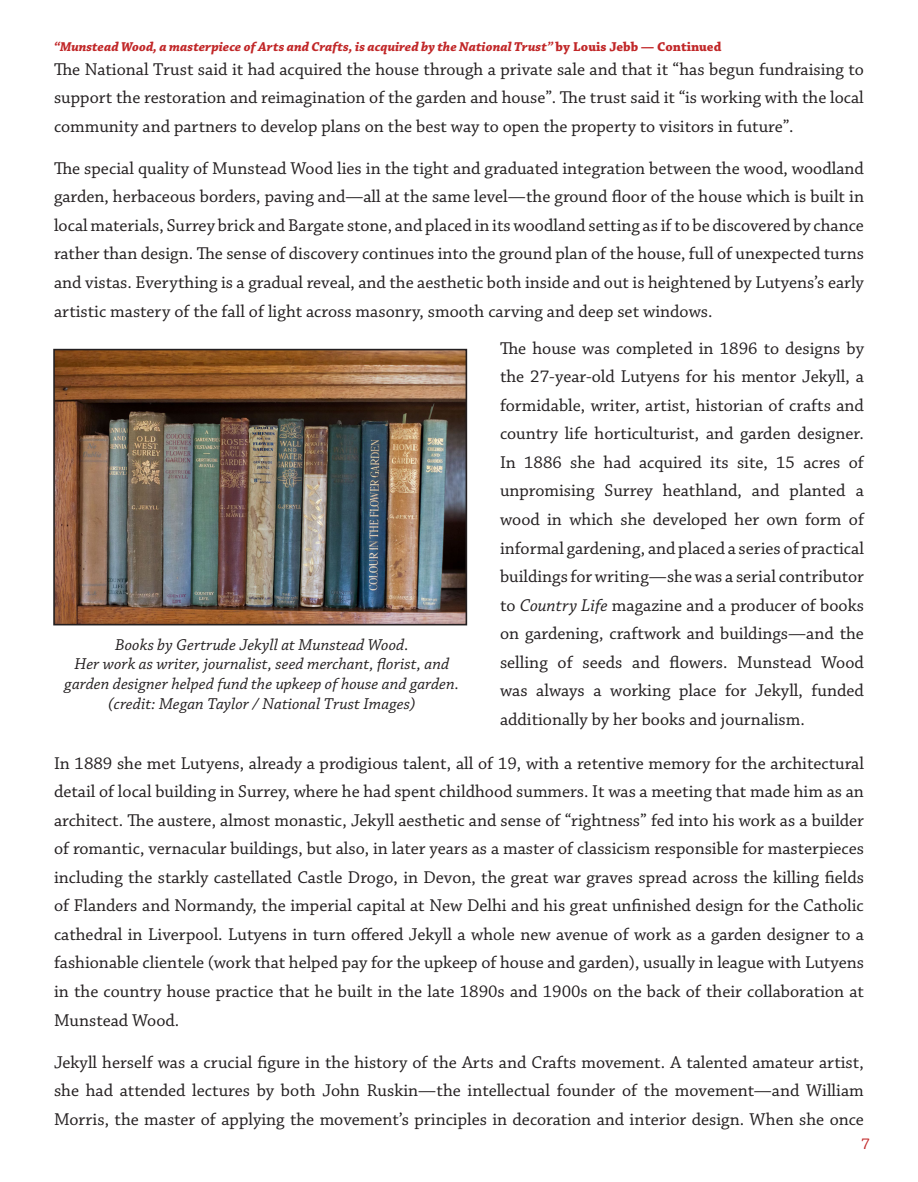
<style>
.page{position:relative;width:918px;height:1182px;background:#fff}
.page>*{position:absolute;margin:0;border:0;box-sizing:border-box;transform-origin:0 0}
.t1{font:18px/28.5px "Chaparral Pro";color:#231f20;text-align:justify}
.t2{font:16.5px/19.8px "Chaparral Pro It Capt";color:#231f20;text-align:center}
.t3{font:16.5px "Chaparral Pro";color:#c12728}
.t4{font:italic 700 13.5px "Chaparral Pro";color:#c12728}
.s1{font-style:normal}
.s2{font-style:italic}
</style>
<div class="page">
<img style="left:56px;top:352px;width:408px;height:270px">
<div style="left:53px;top:349px;width:414px;height:276px;border:2px solid #231f20"></div>
<p class="t4" style="left:54px;top:38px;width:669px">“Munstead Wood, a masterpiece of Arts and Crafts, is acquired by the National Trust” <span class="s1">by Louis Jebb — Continued</span></p>
<p class="t1" style="left:54px;top:56px;width:811px">The National Trust said it had acquired the house through a private sale and that it “has begun fundraising to support the restoration and reimagination of the garden and house”. The trust said it “is working with the local community and partners to develop plans on the best way to open the property to visitors in future”.</p>
<p class="t1" style="left:54px;top:155px;width:812px">The special quality of Munstead Wood lies in the tight and graduated integration between the wood, woodland garden, herbaceous borders, paving and—all at the same level—the ground floor of the house which is built in local materials, Surrey brick and Bargate stone, and placed in its woodland setting as if to be discovered by chance rather than design. The sense of discovery continues into the ground plan of the house, full of unexpected turns and vistas. Everything is a gradual reveal, and the aesthetic both inside and out is heightened by Lutyens’s early artistic mastery of the fall of light across masonry, smooth carving and deep set windows.</p>
<p class="t2" style="left:115px;top:635px;width:295px">Books by Gertrude Jekyll at Munstead Wood.</p>
<p class="t2" style="left:65px;top:654px;width:396px">Her work as writer, journalist, seed merchant, florist, and garden designer helped fund the upkeep of house and garden.</p>
<p class="t2" style="left:108px;top:694px;width:309px">(credit: Megan Taylor / National Trust Images)</p>
<p class="t1" style="left:500px;top:334px;width:366px">The house was completed in 1896 to designs by the 27-year-old Lutyens for his mentor Jekyll, a formidable, writer, artist, historian of crafts and country life horticulturist, and garden designer.<br>In 1886 she had acquired its site, 15 acres of unpromising Surrey heathland, and planted a wood in which she developed her own form of informal gardening, and placed a series of practical buildings for writing—she was a serial contributor to <span class="s2">Country Life</span> magazine and a producer of books on gardening, craftwork and buildings—and the selling of seeds and flowers. Munstead Wood was always a working place for Jekyll, funded additionally by her books and journalism.</p>
<p class="t1" style="left:54px;top:749px;width:812px">In 1889 she met Lutyens, already a prodigious talent, all of 19, with a retentive memory for the architectural detail of local building in Surrey, where he had spent childhood summers. It was a meeting that made him as an architect. The austere, almost monastic, Jekyll aesthetic and sense of “rightness” fed into his work as a builder of romantic, vernacular buildings, but also, in later years as a master of classicism responsible for masterpieces including the starkly castellated Castle Drogo, in Devon, the great war graves spread across the killing fields of Flanders and Normandy, the imperial capital at New Delhi and his great unfinished design for the Catholic cathedral in Liverpool. Lutyens in turn offered Jekyll a whole new avenue of work as a garden designer to a fashionable clientele (work that helped pay for the upkeep of house and garden), usually in league with Lutyens in the country house practice that he built in the late 1890s and 1900s on the back of their collaboration at Munstead Wood.</p>
<p class="t1" style="left:54px;top:1048px;width:811px">Jekyll herself was a crucial figure in the history of the Arts and Crafts movement. A talented amateur artist, she had attended lectures by both John Ruskin—the intellectual founder of the movement—and William Morris, the master of applying the movement’s principles in decoration and interior design. When she once</p>
<p class="t3" style="left:861px;top:1134px;width:10px">7</p>
</div>
